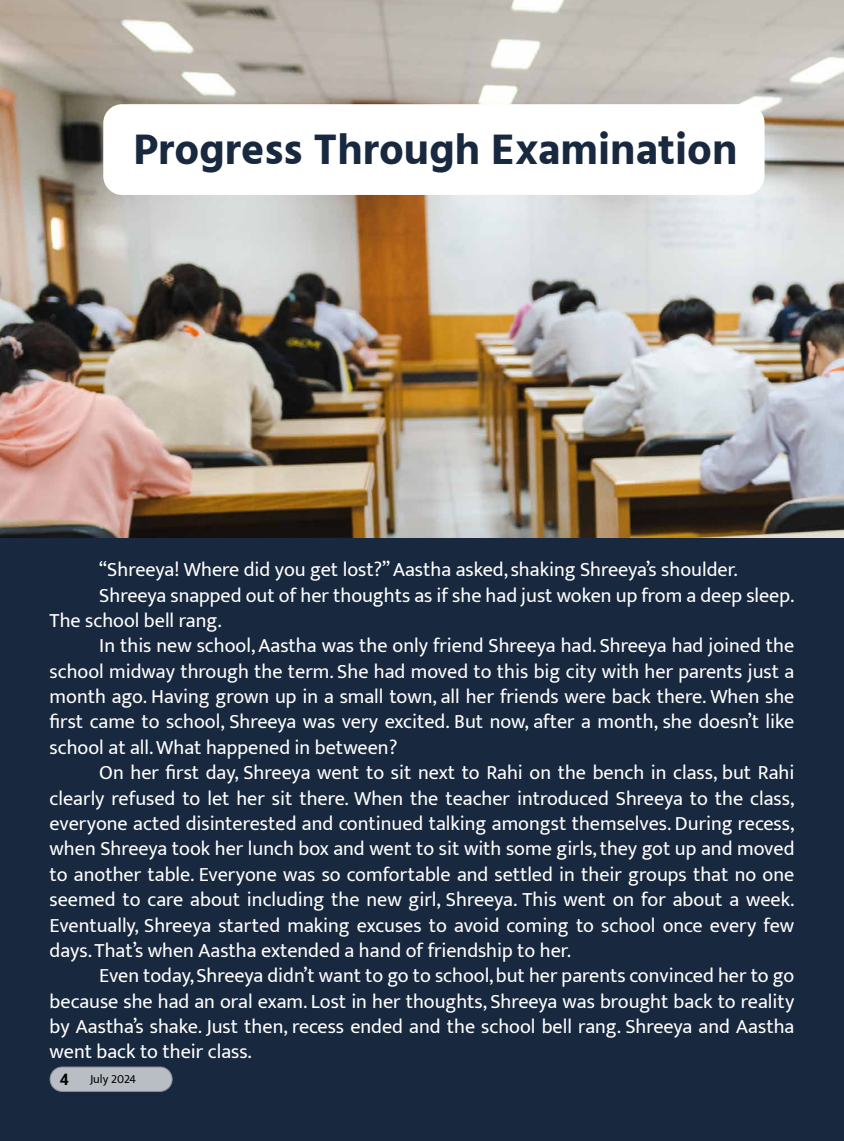
<style>
.page{position:relative;width:844px;height:1141px;background:#fff}
.page>*{position:absolute;margin:0;border:0;box-sizing:border-box;transform-origin:0 0}
.t1{font:700 43.75px "Hind Vadodara";color:#18283f}
.t2{font:20.12px "Mukta Vaani";color:#fff}
.t3{font:700 15.75px "Roboto";color:#000}
.t4{font:12.25px "Mukta Vaani";color:#000}
</style>
<div class="page">
<div style="left:0;top:0;width:843px;height:1141px;background:#18283f"></div>
<img style="left:0;top:0;width:843px;height:537px">
<div style="left:103px;top:104px;width:661px;height:91px;background:#fff;border-radius:19px"></div>
<div style="left:50px;top:1067px;width:122px;height:24px;background:#b9bec5;border-radius:12px"></div>
<div style="left:50px;top:1067px;width:122px;height:25px;border:1px solid #bcbec0;border-radius:12px"></div>
<h1 class="t1" style="left:134px;top:115px;width:605px">Progress Through Examination</h1>
<p class="t2" style="left:99px;top:557px;width:639px">“Shreeya! Where did you get lost?” Aastha asked, shaking Shreeya’s shoulder.</p>
<p class="t2" style="left:99px;top:583px;width:696px">Shreeya snapped out of her thoughts as if she had just woken up from a deep sleep.</p>
<p class="t2" style="left:50px;top:608px;width:173px">The school bell rang.</p>
<p class="t2" style="left:99px;top:634px;width:696px">In this new school, Aastha was the only friend Shreeya had. Shreeya had joined the</p>
<p class="t2" style="left:50px;top:659px;width:746px">school midway through the term. She had moved to this big city with her parents just a</p>
<p class="t2" style="left:50px;top:684px;width:746px">month ago. Having grown up in a small town, all her friends were back there. When she</p>
<p class="t2" style="left:50px;top:710px;width:746px">first came to school, Shreeya was very excited. But now, after a month, she doesn’t like</p>
<p class="t2" style="left:50px;top:735px;width:349px">school at all. What happened in between?</p>
<p class="t2" style="left:99px;top:760px;width:696px">On her first day, Shreeya went to sit next to Rahi on the bench in class, but Rahi</p>
<p class="t2" style="left:50px;top:786px;width:746px">clearly refused to let her sit there. When the teacher introduced Shreeya to the class,</p>
<p class="t2" style="left:50px;top:811px;width:746px">everyone acted disinterested and continued talking amongst themselves. During recess,</p>
<p class="t2" style="left:50px;top:837px;width:746px">when Shreeya took her lunch box and went to sit with some girls, they got up and moved</p>
<p class="t2" style="left:50px;top:862px;width:746px">to another table. Everyone was so comfortable and settled in their groups that no one</p>
<p class="t2" style="left:50px;top:887px;width:746px">seemed to care about including the new girl, Shreeya. This went on for about a week.</p>
<p class="t2" style="left:50px;top:913px;width:746px">Eventually, Shreeya started making excuses to avoid coming to school once every few</p>
<p class="t2" style="left:50px;top:938px;width:522px">days. That’s when Aastha extended a hand of friendship to her.</p>
<p class="t2" style="left:99px;top:963px;width:696px">Even today, Shreeya didn’t want to go to school, but her parents convinced her to go</p>
<p class="t2" style="left:50px;top:989px;width:746px">because she had an oral exam. Lost in her thoughts, Shreeya was brought back to reality</p>
<p class="t2" style="left:50px;top:1014px;width:746px">by Aastha’s shake. Just then, recess ended and the school bell rang. Shreeya and Aastha</p>
<p class="t2" style="left:50px;top:1040px;width:204px">went back to their class.</p>
<p class="t3" style="left:60px;top:1068px;width:11px">4</p>
<p class="t4" style="left:90px;top:1071px;width:48px">July 2024</p>
</div>
